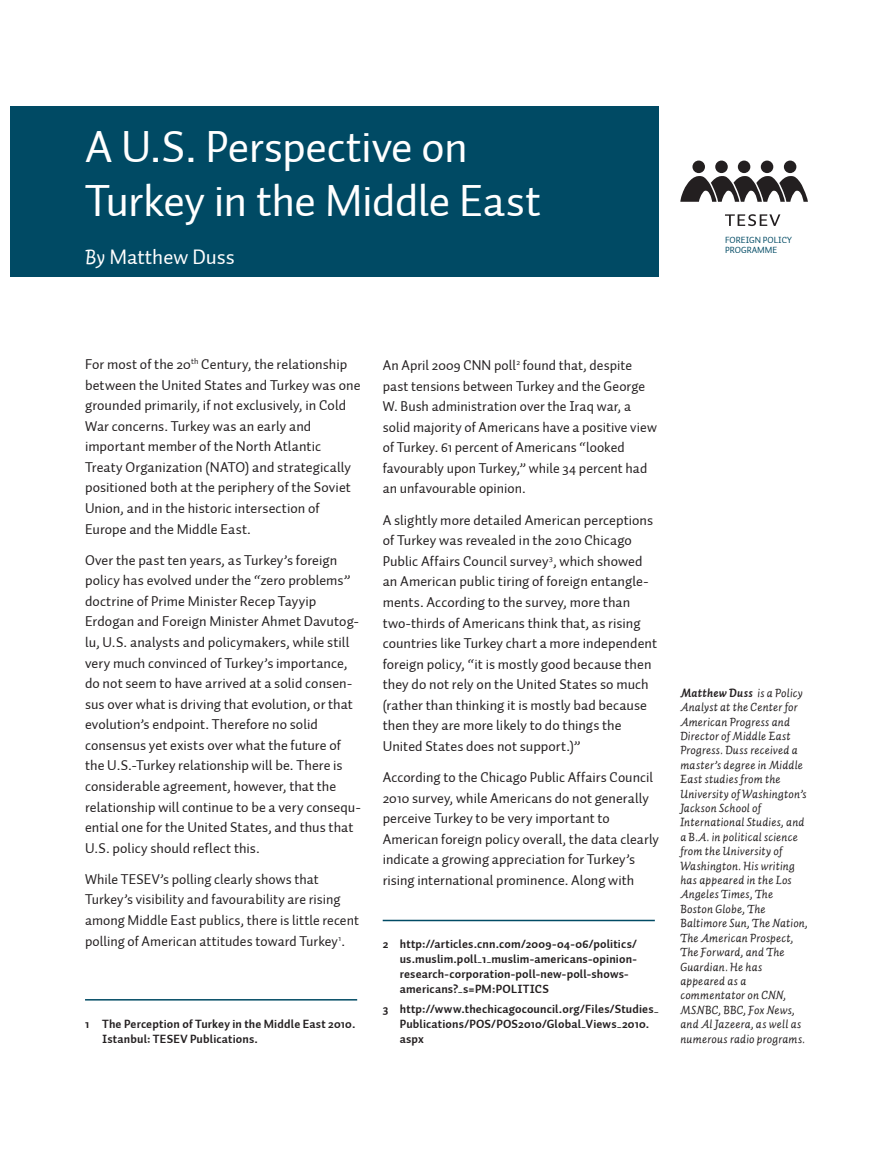
<style>
.page{position:relative;width:893px;height:1149px;background:#fff}
.page>*{position:absolute;margin:0;border:0;box-sizing:border-box;transform-origin:0 0}
.t1{font:45px/54px "Auto 2 TR Regular";letter-spacing:-.015em;color:#fff}
.t2{font:21px "Auto 2 TR Regular";color:#fff}
.t3{font:14.25px/20.5px "Auto 2 TR Regular";letter-spacing:.005em;color:#231f20}
.t4{font:italic 12px/14.4px "Auto 2 TR Regular";letter-spacing:.02em;color:#231f20}
.t5{font:12px/15px "Auto 2 TR Bold";letter-spacing:.015em;color:#231f20}
.t6{font:italic 12px "Auto 2 TR Bold";letter-spacing:.02em;color:#231f20}
.t7{font:9px/10.5px "Auto 2 TR Regular";color:#004a64}
.s1{font-style:italic}
.s2{font-family:"Auto 2 TR Regular"}
</style>
<div class="page">
<div style="left:11px;top:106px;width:648px;height:170px;background:#004a64"></div>
<svg style="left:725px;top:214px;width:55px;height:12px"></svg>
<div style="left:784px;top:160px;width:12px;height:13px;background:#231f20;border-radius:50%"></div>
<div style="left:761px;top:160px;width:12px;height:13px;background:#231f20;border-radius:50%"></div>
<div style="left:738px;top:160px;width:12px;height:13px;background:#231f20;border-radius:50%"></div>
<div style="left:715px;top:160px;width:13px;height:13px;background:#231f20;border-radius:50%"></div>
<svg style="left:680px;top:176px;width:128px;height:26px"></svg>
<div style="left:692px;top:160px;width:13px;height:13px;background:#231f20;border-radius:50%"></div>
<hr style="left:85px;top:998px;width:272px;height:2px;background:#004a64">
<hr style="left:383px;top:919px;width:272px;height:1px;background:#004a64">
<h1 class="t1" style="left:85px;top:120px;width:457px">A U.S. Perspective on<br>Turkey in the Middle East</h1>
<h2 class="t2" style="left:85px;top:244px;width:151px"><span class="s1">By</span> Matthew Duss</h2>
<p class="t7" style="left:725px;top:234px;width:68px">FOREIGN POLICY<br>PROGRAMME</p>
<p class="t3" style="left:85px;top:354px;width:277px">For most of the 20<sup>th</sup> Century, the relationship between the United States and Turkey was one grounded primarily, if not exclusively, in Cold War concerns. Turkey was an early and important member of the North Atlantic Treaty Organization (NATO) and strategically positioned both at the periphery of the Soviet Union, and in the historic intersection of Europe and the Middle East.</p>
<p class="t3" style="left:85px;top:549px;width:277px">Over the past ten years, as Turkey’s foreign policy has evolved under the “zero problems” doctrine of Prime Minister Recep Tayyip Erdogan and Foreign Minister Ahmet Davutog&shy;lu, U.S. analysts and policymakers, while still very much convinced of Turkey’s importance, do not seem to have arrived at a solid consen&shy;sus over what is driving that evolution, or that evolution’s endpoint. Therefore no solid consensus yet exists over what the future of the U.S.-Turkey relationship will be. There is considerable agreement, however, that the relationship will continue to be a very consequ&shy;ential one for the United States, and thus that U.S. policy should reflect this.</p>
<p class="t3" style="left:85px;top:868px;width:275px">While TESEV’s polling clearly shows that Turkey’s visibility and favourability are rising among Middle East publics, there is little recent polling of American attitudes toward Turkey<sup>1</sup>.</p>
<p class="t5" style="left:102px;top:1015px;width:255px;text-indent:-17px">1 The Perception of Turkey in the Middle East 2010.<br>Istanbul: TESEV Publications.</p>
<p class="t3" style="left:383px;top:355px;width:276px">An April 2009 CNN poll<sup>2</sup> found that, despite past tensions between Turkey and the George W. Bush administration over the Iraq war, a solid majority of Americans have a positive view of Turkey. 61 percent of Americans “looked favourably upon Turkey,” while 34 percent had an unfavourable opinion.</p>
<p class="t3" style="left:383px;top:509px;width:276px">A slightly more detailed American perceptions of Turkey was revealed in the 2010 Chicago Public Affairs Council survey<sup>3</sup>, which showed an American public tiring of foreign entangle&shy;ments. According to the survey, more than two-thirds of Americans think that, as rising countries like Turkey chart a more independent foreign policy, “it is mostly good because then they do not rely on the United States so much (rather than thinking it is mostly bad because then they are more likely to do things the United States does not support.)”</p>
<p class="t3" style="left:383px;top:767px;width:278px">According to the Chicago Public Affairs Council 2010 survey, while Americans do not generally perceive Turkey to be very important to American foreign policy overall, the data clearly indicate a growing appreciation for Turkey’s rising international prominence. Along with</p>
<p class="t5" style="left:400px;top:936px;width:239px;text-indent:-17px">2 http://articles.cnn.com/2009-04-06/politics/ us.muslim.poll_1_muslim-americans-opinion&shy;research-corporation-poll-new-poll-shows&shy;americans?_s=PM:POLITICS</p>
<p class="t5" style="left:400px;top:1000px;width:260px;text-indent:-17px">3 http://www.thechicagocouncil.org/Files/Studies_<br>Publications/POS/POS2010/Global_Views_2010. aspx</p>
<p class="t6" style="left:680px;top:684px;width:124px">Matthew Duss <span class="s2">is a Policy</span></p>
<p class="t4" style="left:680px;top:699px;width:129px">Analyst at the Center for<br>American Progress and<br>Director of Middle East<br>Progress. Duss received a master’s degree in Middle<br>East studies from the<br>University of Washington’s<br>Jackson School of<br>International Studies, and a B.A. in political science from the University of<br>Washington. His writing has appeared in the Los<br>Angeles Times, The<br>Boston Globe, The<br>Baltimore Sun, The Nation,<br>The American Prospect,<br>The Forward, and The<br>Guardian. He has appeared as a commentator on CNN,<br>MSNBC, BBC, Fox News, and Al Jazeera, as well as numerous radio programs.</p>
</div>
